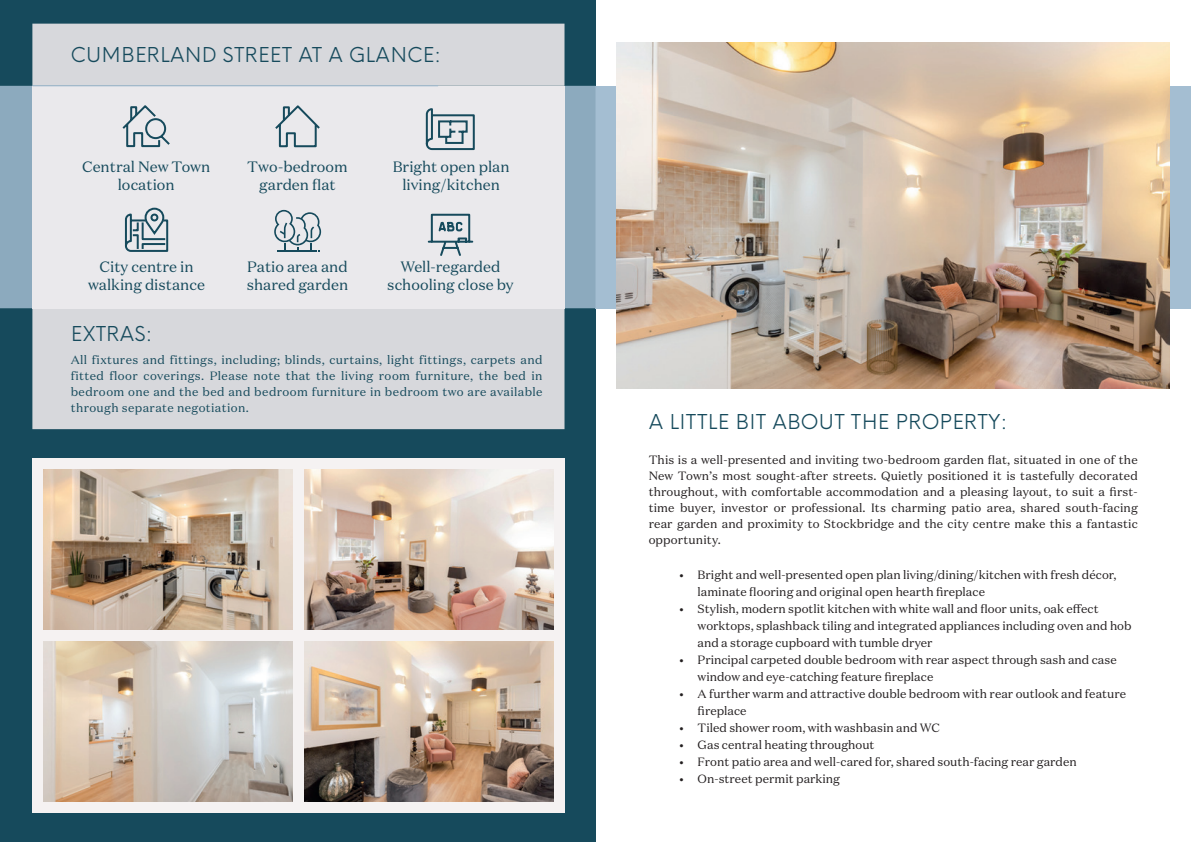
<style>
.page{position:relative;width:1191px;height:842px;background:#fff}
.page>*{position:absolute;margin:0;border:0;box-sizing:border-box;transform-origin:0 0}
.t1{font:20px "Coulters Neue Einstellung";letter-spacing:.01em;color:#164a5c}
.t2{font:15px/18px "Domaine Text";color:#164a5c;text-align:center}
.t3{font:12px/16px "Domaine Text";color:#231f20}
.t4{font:12px/16px "Domaine Text";letter-spacing:.03em;color:#164a5c;text-align:justify}
</style>
<div class="page">
<div style="left:0;top:0;width:595px;height:842px;background:#164a5c"></div>
<img style="left:303px;top:641px;width:251px;height:161px">
<img style="left:43px;top:469px;width:250px;height:333px">
<img style="left:303px;top:469px;width:251px;height:161px">
<div style="left:293px;top:458px;width:10px;height:355px;background:#f5f2f2"></div>
<div style="left:32px;top:458px;width:11px;height:355px;background:#f5f2f2"></div>
<div style="left:554px;top:458px;width:10px;height:355px;background:#f5f2f2"></div>
<div style="left:32px;top:458px;width:532px;height:11px;background:#f5f2f2"></div>
<div style="left:32px;top:802px;width:532px;height:11px;background:#f5f2f2"></div>
<div style="left:32px;top:630px;width:532px;height:11px;background:#f5f2f2"></div>
<div style="left:595px;top:86px;width:596px;height:222px;background:#a4bed2"></div>
<div style="left:0;top:86px;width:595px;height:222px;background:#8caabe"></div>
<img style="left:617px;top:42px;width:552px;height:346px">
<div style="left:32px;top:24px;width:532px;height:405px;background:#d7d8dc"></div>
<div style="left:32px;top:86px;width:532px;height:222px;background:#eae9ec"></div>
<svg style="left:274px;top:210px;width:47px;height:42px"></svg>
<svg style="left:124px;top:207px;width:45px;height:45px"></svg>
<svg style="left:122px;top:105px;width:48px;height:43px"></svg>
<svg style="left:425px;top:108px;width:50px;height:43px"></svg>
<svg style="left:427px;top:213px;width:47px;height:43px"></svg>
<hr style="left:32px;top:85px;width:406px;height:1px;background:#9bb8ce">
<svg style="left:275px;top:105px;width:45px;height:43px"></svg>
<h1 class="t1" style="left:71px;top:37px;width:372px">CUMBERLAND STREET AT A GLANCE:</h1>
<p class="t2" style="left:82px;top:158px;width:130px">Central New Town location</p>
<p class="t2" style="left:247px;top:158px;width:102px">Two-bedroom garden flat</p>
<p class="t2" style="left:393px;top:158px;width:118px">Bright open plan living/kitchen</p>
<p class="t2" style="left:247px;top:258px;width:103px;text-align:left">Patio area and shared garden</p>
<p class="t2" style="left:387px;top:258px;width:128px">Well-regarded schooling close by</p>
<p class="t2" style="left:88px;top:258px;width:118px">City centre in walking distance</p>
<h1 class="t1" style="left:71px;top:316px;width:83px">EXTRAS:</h1>
<p class="t4" style="left:71px;top:352px;width:473px">All fixtures and fittings, including; blinds, curtains, light fittings, carpets and fitted floor coverings. Please note that the living room furniture, the bed in bedroom one and the bed and bedroom furniture in bedroom two are available through separate negotiation.</p>
<h1 class="t1" style="left:649px;top:405px;width:360px">A LITTLE BIT ABOUT THE PROPERTY:</h1>
<p class="t3" style="left:648px;top:452px;width:491px;text-align:justify">This is a well-presented and inviting two-bedroom garden flat, situated in one of the New Town’s most sought-after streets. Quietly positioned it is tastefully decorated throughout, with comfortable accommodation and a pleasing layout, to suit a first&shy;time buyer, investor or professional. Its charming patio area, shared south-facing rear garden and proximity to Stockbridge and the city centre make this a fantastic opportunity.</p>
<p class="t3" style="left:697px;top:566px;width:420px;line-height:17px;text-indent:-18px">• Bright and well-presented open plan living/dining/kitchen with fresh décor, laminate flooring and original open hearth fireplace</p>
<p class="t3" style="left:697px;top:600px;width:435px;line-height:17px;text-indent:-18px">• Stylish, modern spotlit kitchen with white wall and floor units, oak effect worktops, splashback tiling and integrated appliances including oven and hob and a storage cupboard with tumble dryer</p>
<p class="t3" style="left:697px;top:651px;width:420px;line-height:17px;text-indent:-18px">• Principal carpeted double bedroom with rear aspect through sash and case window and eye-catching feature fireplace</p>
<p class="t3" style="left:697px;top:685px;width:430px;line-height:17px;text-indent:-18px">• A further warm and attractive double bedroom with rear outlook and feature fireplace</p>
<p class="t3" style="left:679px;top:720px;width:262px">• Tiled shower room, with washbasin and WC</p>
<p class="t3" style="left:679px;top:737px;width:196px">• Gas central heating throughout</p>
<p class="t3" style="left:679px;top:754px;width:398px">• Front patio area and well-cared for, shared south-facing rear garden</p>
<p class="t3" style="left:679px;top:771px;width:162px">• On-street permit parking</p>
</div>
